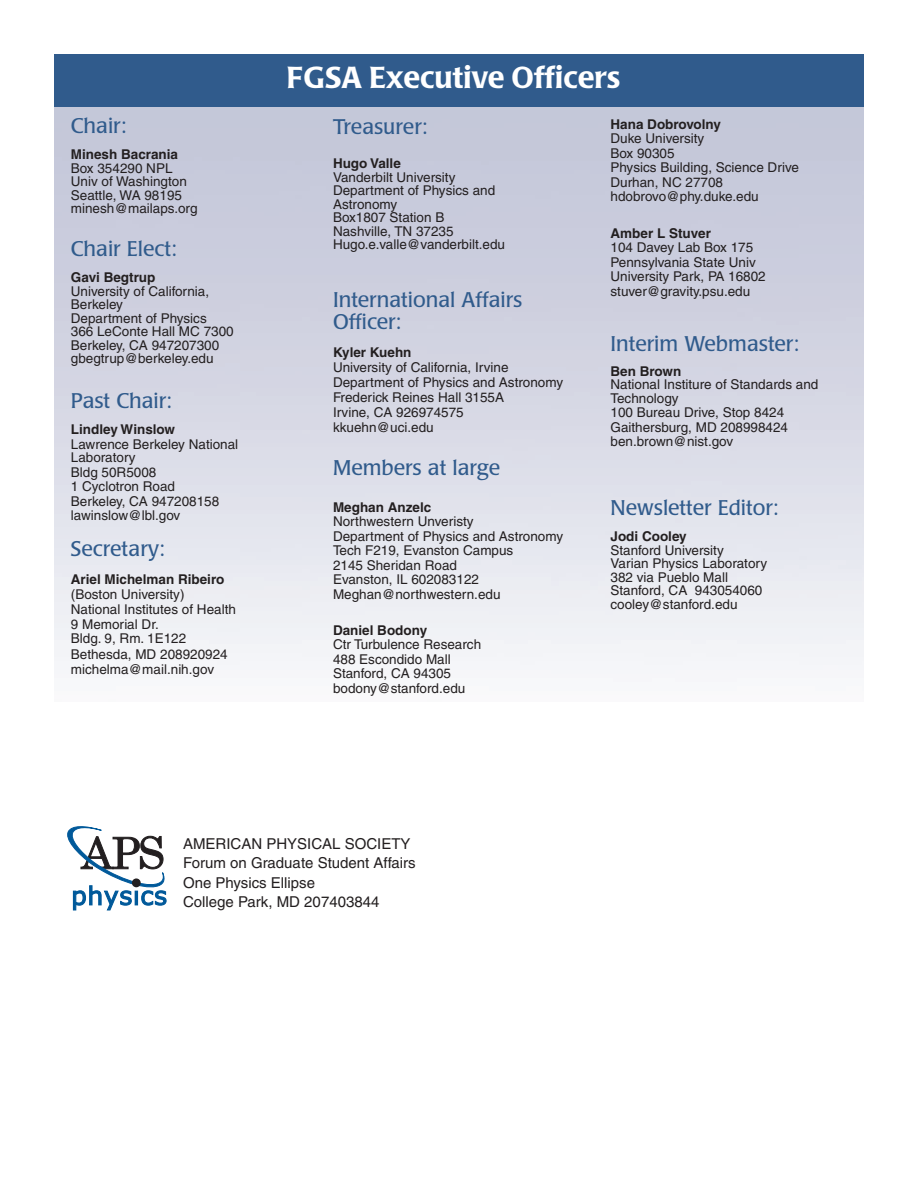
<style>
.page{position:relative;width:918px;height:1188px;background:#fff}
.page>*{position:absolute;margin:0;border:0;box-sizing:border-box;transform-origin:0 0}
.t1{font:500 30px "Poppl Laudatio";color:#fff}
.t2{font:21px/22.5px "Poppl Laudatio";color:#305b8c}
.t3{font:15px/19.5px "Helvetica";color:#231f20}
.t4{font:13.5px/13.5px "Helvetica";color:#231f20}
.t5{font:700 13.5px "Helvetica";color:#231f20}
</style>
<div class="page">
<img style="left:55px;top:106px;width:809px;height:559px">
<div style="left:54px;top:54px;width:810px;height:52px;background:#305b8c"></div>
<svg style="left:67px;top:826px;width:100px;height:85px"></svg>
<div style="left:132px;top:878px;width:9px;height:9px;background:#231f20;border-radius:50%"></div>
<h2 class="t2" style="left:71px;top:115px;width:57px">Chair:</h2>
<p class="t5" style="left:71px;top:146px;width:109px">Minesh Bacrania</p>
<p class="t4" style="left:71px;top:161px;width:128px">Box 354290 NPL<br>Univ of Washington<br>Seattle, WA 98195 minesh@mailaps.org</p>
<h2 class="t2" style="left:71px;top:238px;width:107px">Chair Elect:</h2>
<p class="t5" style="left:71px;top:269px;width:86px">Gavi Begtrup</p>
<p class="t4" style="left:71px;top:284px;width:164px">University of California,<br>Berkeley<br>Department of Physics<br>366 LeConte Hall MC 7300<br>Berkeley, CA 947207300 gbegtrup@berkeley.edu</p>
<h2 class="t2" style="left:71px;top:390px;width:103px">Past Chair:</h2>
<p class="t5" style="left:71px;top:421px;width:106px">Lindley Winslow</p>
<p class="t4" style="left:71px;top:437px;width:169px;line-height:14.2px">Lawrence Berkeley National<br>Laboratory<br>Bldg 50R5008<br>1 Cyclotron Road<br>Berkeley, CA 947208158 lawinslow@lbl.gov</p>
<h2 class="t2" style="left:71px;top:537px;width:96px">Secretary:</h2>
<p class="t5" style="left:71px;top:571px;width:155px">Ariel Michelman Ribeiro</p>
<p class="t4" style="left:71px;top:586px;width:167px;line-height:15px">(Boston University)<br>National Institutes of Health<br>9 Memorial Dr.<br>Bldg. 9, Rm. 1E122<br>Bethesda, MD 208920924 michelma@mail.nih.gov</p>
<h1 class="t1" style="left:287px;top:60px;width:335px">FGSA Executive Officers</h1>
<p class="t5" style="left:610px;top:116px;width:112px">Hana Dobrovolny</p>
<p class="t4" style="left:610px;top:131px;width:190px;line-height:14.4px">Duke University<br>Box 90305<br>Physics Building, Science Drive<br>Durhan, NC 27708 hdobrovo@phy.duke.edu</p>
<p class="t5" style="left:610px;top:225px;width:102px">Amber L Stuver</p>
<p class="t4" style="left:610px;top:240px;width:157px;line-height:14.5px">104 Davey Lab Box 175<br>Pennsylvania State Univ<br>University Park, PA 16802 stuver@gravity.psu.edu</p>
<h2 class="t2" style="left:610px;top:333px;width:190px">Interim Webmaster:</h2>
<p class="t5" style="left:610px;top:363px;width:72px">Ben Brown</p>
<p class="t4" style="left:610px;top:377px;width:209px;line-height:14.2px">National Institure of Standards and<br>Technology<br>100 Bureau Drive, Stop 8424<br>Gaithersburg, MD 208998424 ben.brown@nist.gov</p>
<h2 class="t2" style="left:333px;top:116px;width:96px">Treasurer:</h2>
<p class="t5" style="left:333px;top:155px;width:69px">Hugo Valle</p>
<p class="t4" style="left:333px;top:170px;width:174px">Vanderbilt University<br>Department of Physics and<br>Astronomy<br>Box1807 Station B<br>Nashville, TN 37235<br>Hugo.e.valle@vanderbilt.edu</p>
<h2 class="t2" style="left:333px;top:289px;width:191px">International Affairs<br>Officer:</h2>
<p class="t5" style="left:333px;top:344px;width:80px">Kyler Kuehn</p>
<p class="t4" style="left:333px;top:360px;width:232px;line-height:15px">University of California, Irvine<br>Department of Physics and Astronomy<br>Frederick Reines Hall 3155A<br>Irvine, CA 926974575 kkuehn@uci.edu</p>
<h2 class="t2" style="left:333px;top:457px;width:169px">Members at large</h2>
<p class="t5" style="left:333px;top:499px;width:100px">Meghan Anzelc</p>
<p class="t4" style="left:333px;top:514px;width:232px;line-height:14.5px">Northwestern Unveristy<br>Department of Physics and Astronomy<br>Tech F219, Evanston Campus<br>2145 Sheridan Road<br>Evanston, IL 602083122<br>Meghan@northwestern.edu</p>
<p class="t5" style="left:333px;top:622px;width:96px">Daniel Bodony</p>
<p class="t4" style="left:333px;top:637px;width:150px;line-height:14.4px">Ctr Turbulence Research<br>488 Escondido Mall<br>Stanford, CA 94305 bodony@stanford.edu</p>
<h2 class="t2" style="left:610px;top:497px;width:170px">Newsletter Editor:</h2>
<p class="t5" style="left:610px;top:528px;width:78px">Jodi Cooley</p>
<p class="t4" style="left:610px;top:543px;width:158px">Stanford University<br>Varian Physics Laboratory<br>382 via Pueblo Mall<br>Stanford, CA 943054060 cooley@stanford.edu</p>
<p class="t3" style="left:183px;top:834px;width:234px">AMERICAN PHYSICAL SOCIETY<br>Forum on Graduate Student Affairs<br>One Physics Ellipse<br>College Park, MD 207403844</p>
</div>
